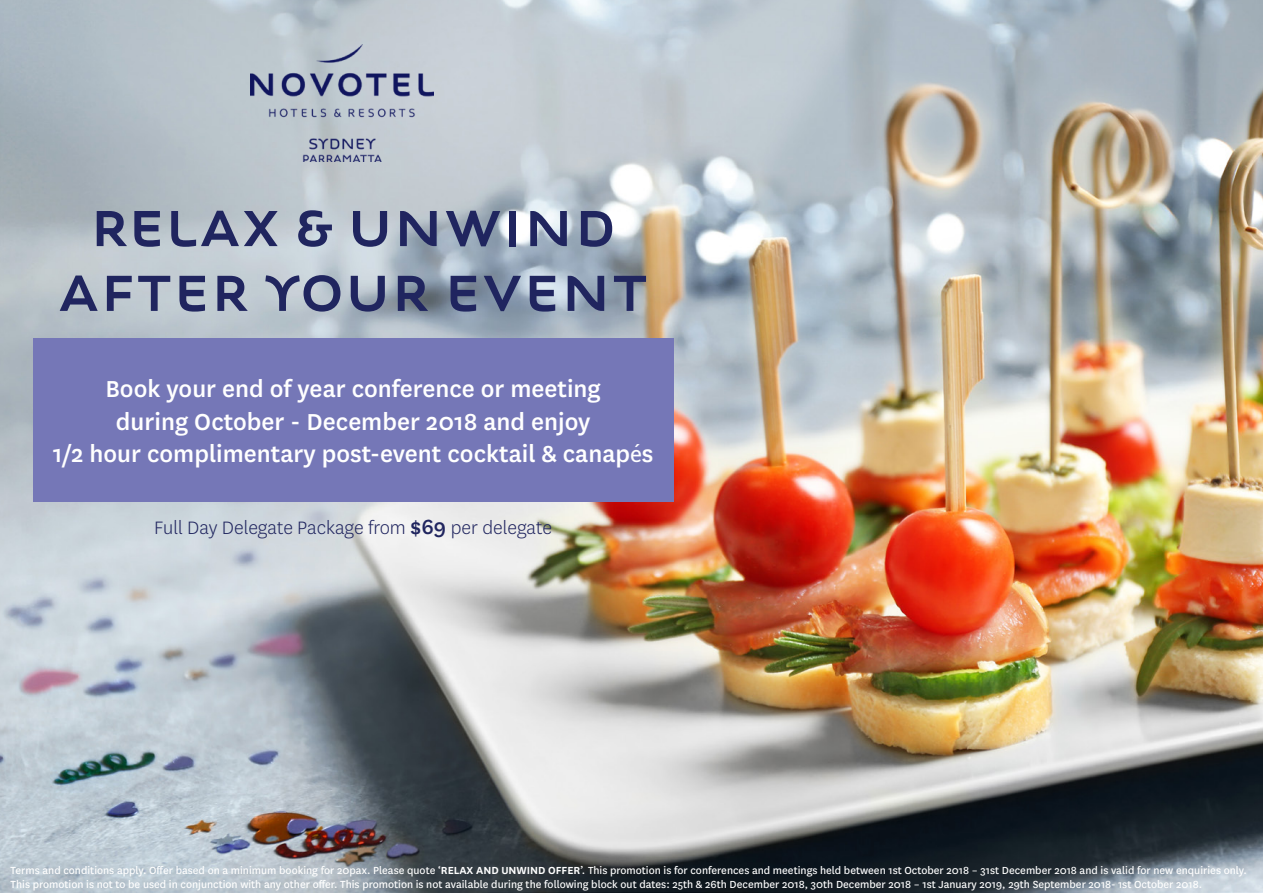
<style>
.page{position:relative;width:1263px;height:893px;background:#fff}
.page>*{position:absolute;margin:0;border:0;box-sizing:border-box;transform-origin:0 0}
.t1{font:500 54px "Novotype";color:#20255f}
.t2{font:500 27px/32.4px "National";color:#fff;text-align:center}
.t3{font:300 21px "National";color:#20255f}
.t4{font:12px/14.4px "National";color:#fff}
.s1{font-family:"Roboto";font-weight:400;font-size:22.5px}
.s2{font-weight:500;font-size:24px}
.s3{font-weight:600}
</style>
<div class="page">
<img style="left:0;top:0;width:1263px;height:893px">
<div style="left:33px;top:339px;width:640px;height:163px;background:#7577b7"></div>
<img style="left:251px;top:45px;width:183px;height:116px">
<p class="t1" style="left:90px;top:196px;width:528px">RELAX &amp; UNWIND</p>
<p class="t1" style="left:58px;top:261px;width:593px">AFTER YOUR EVENT</p>
<p class="t2" style="left:105px;top:371px;width:497px">Book your end of year conference or meeting</p>
<p class="t2" style="left:53px;top:404px;width:602px">during October - December 2018 and enjoy<br>1/2 hour complimentary post-event cocktail &amp; canap<span class="s1">é</span>s</p>
<p class="t3" style="left:154px;top:515px;width:399px">Full Day Delegate Package from <span class="s2">$69</span> per delegate</p>
<p class="t4" style="left:11px;top:862px;width:1238px">Terms and conditions apply. Offer based on a minimum booking for 20pax. Please quote ‘<span class="s3">RELAX AND UNWIND OFFER</span>’. This promotion is for conferences and meetings held between 1st October 2018 – 31st December 2018 and is valid for new enquiries only.<br>This promotion is not to be used in conjunction with any other offer. This promotion is not available during the following block out dates: 25th &amp; 26th December 2018, 30th December 2018 – 1st January 2019, 29th September 2018- 1st October 2018.</p>
</div>
